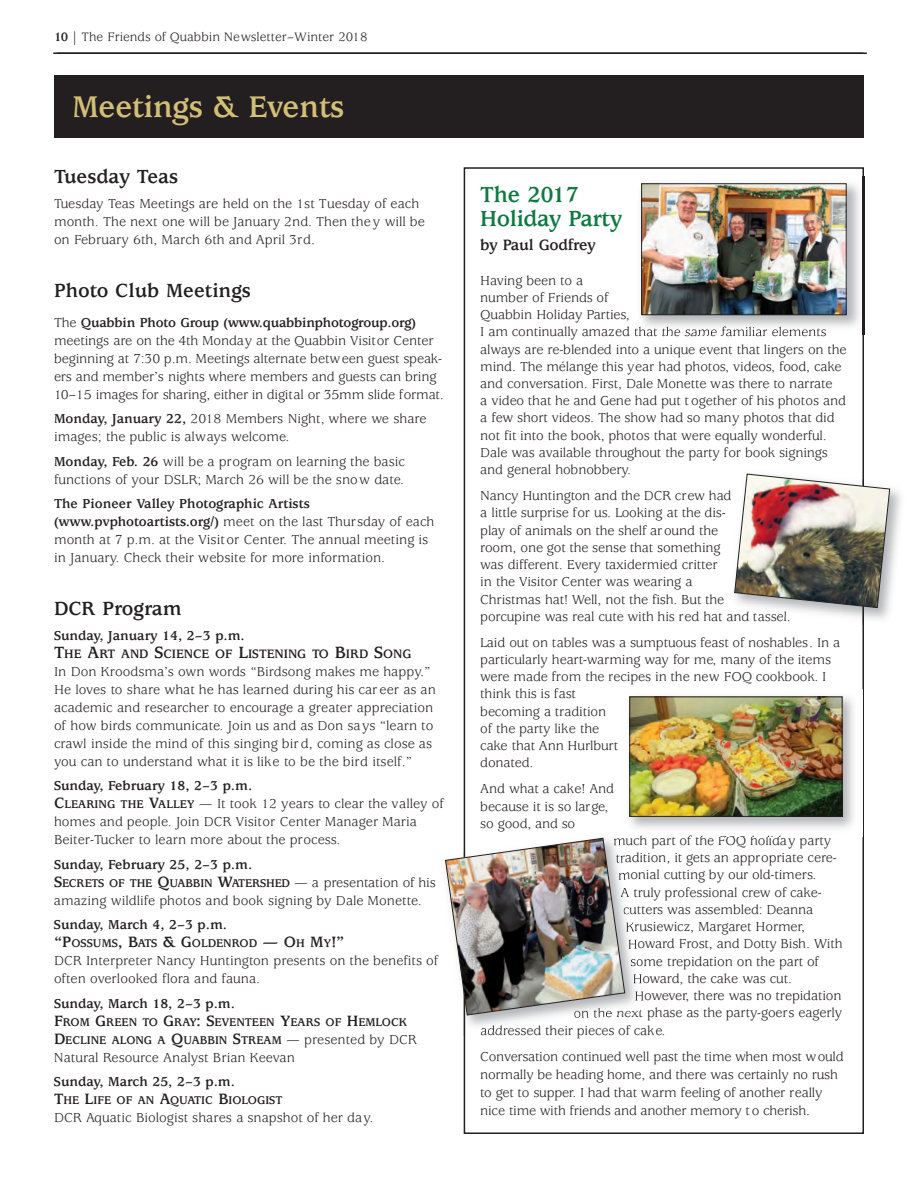
<style>
.page{position:relative;width:918px;height:1188px;background:#fff}
.page>*{position:absolute;margin:0;border:0;box-sizing:border-box;transform-origin:0 0}
.t1{font:700 33px "Usherwood";letter-spacing:-.01em;color:#d3bf75}
.t2{font:700 24px/24px "Usherwood";letter-spacing:-.01em;color:#0d793f}
.t3{font:700 21px "Usherwood";color:#231f20}
.t4{font:700 16.5px "Usherwood";letter-spacing:-.01em;color:#231f20}
.t5{font:14.25px/17.2px "Usherwood";letter-spacing:-.01em;color:#231f20}
.t6{font:700 14.25px "Usherwood";color:#231f20}
.t7{font:13.5px "Usherwood";color:#231f20}
.t8{font:700 13.5px "Usherwood";color:#231f20}
.t9{font:700 12.3px/18px "Usherwood";color:#231f20}
.s1{font-weight:700}
.s2{font-size:18px}
.s3{font-weight:700;font-size:16.5px}
.s4{font-weight:700;font-size:12.3px}
.s5{font-size:16.5px}
.s6{font-weight:400;font-size:14.25px}
</style>
<div class="page">
<hr style="left:53px;top:52px;width:810px;height:2px;background:#231f20">
<hr style="left:57px;top:52px;width:810px;height:2px;background:#231f20">
<div style="left:54px;top:75px;width:810px;height:63px;background:#231f20"></div>
<img style="left:635px;top:177px;width:230px;height:157px">
<img style="left:863px;top:177px;width:1px;height:157px">
<img style="left:643px;top:185px;width:202px;height:128px">
<div style="left:641px;top:183px;width:206px;height:132px;border:1px solid #231f20"></div>
<img style="left:629px;top:696px;width:224px;height:140px">
<img style="left:646px;top:835px;width:29px;height:1px">
<img style="left:631px;top:699px;width:210px;height:116px">
<div style="left:629px;top:697px;width:214px;height:120px;border:1px solid #231f20"></div>
<img style="left:465px;top:829px;width:181px;height:207px">
<img style="left:463px;top:1016px;width:2px;height:20px">
<img style="left:614px;top:835px;width:10px;height:2px">
<img style="left:574px;top:1016px;width:69px;height:2px">
<img style="left:481px;top:1025px;width:52px;height:9px">
<img style="left:445px;top:837px;width:200px;height:179px">
<img style="left:747px;top:466px;width:116px;height:159px">
<img style="left:863px;top:608px;width:1px;height:17px">
<img style="left:734px;top:473px;width:157px;height:135px">
<p class="t7" style="left:54px;top:29px;width:315px"><span class="s1">10 |</span> The Friends of Quabbin Newsletter–Winter 2018</p>
<h1 class="t1" style="left:72px;top:95px;width:274px">Meetings &amp; Events</h1>
<h3 class="t3" style="left:54px;top:169px;width:126px">Tuesday Teas</h3>
<p class="t5" style="left:54px;top:195px;width:373px;line-height:18px">Tuesday Teas Meetings are held on the 1st Tuesday of each month. The next one will be January 2nd. Then the y will be on February 6th, March 6th and April 3rd.</p>
<h3 class="t3" style="left:54px;top:282px;width:198px">Photo Club Meetings</h3>
<p class="t5" style="left:54px;top:314px;width:391px;line-height:18px">The <span class="s1">Quabbin Photo Group (www.quabbinphotogroup.org) </span>meetings are on the 4th Monday at the Quabbin Visitor Center beginning at 7:30 p.m. Meetings alternate between guest speak&shy;ers and member’s nights where members and guests can bring 10–15 images for sharing, either in digital or 35mm slide format.</p>
<p class="t5" style="left:54px;top:410px;width:374px;line-height:18px"><span class="s1">Monday, January 22,</span> 2018 Members Night, where we share images; the public is always welcome.</p>
<p class="t5" style="left:54px;top:453px;width:353px;line-height:18px"><span class="s1">Monday, Feb. 26</span> will be a program on learning the basic functions of your DSLR; March 26 will be the snow date.</p>
<p class="t5" style="left:54px;top:495px;width:382px;line-height:18px"><span class="s1">The Pioneer Valley Photographic Artists (www.pvphotoartists.org/)</span> meet on the last Thursday of each month at 7 p.m. at the Visitor Center. The annual meeting is in January. Check their website for more information.</p>
<h3 class="t3" style="left:54px;top:601px;width:129px">DCR Program</h3>
<p class="t6" style="left:54px;top:630px;width:192px">Sunday, January 14, 2–3 p.m.</p>
<p class="t8" style="left:54px;top:649px;width:359px"><span class="s2">T</span>HE <span class="s2">A</span>RT AND <span class="s2">S</span>CIENCE OF <span class="s2">L</span>ISTENING TO <span class="s2">B</span>IRD <span class="s2">S</span>ONG</p>
<p class="t5" style="left:54px;top:663px;width:383px;line-height:18px">In Don Kroodsma’s own words “Birdsong makes me happy.” He loves to share what he has learned during his car eer as an academic and researcher to encourage a greater appreciation of how birds communicate. Join us and as Don says “learn to crawl inside the mind of this singing bir d, coming as close as you can to understand what it is like to be the bird itself.”</p>
<p class="t5" style="left:54px;top:777px;width:391px;line-height:18px"><span class="s1">Sunday, February 18, 2 –3 p.m.<br></span><span class="s3">C</span><span class="s4">LEARING THE</span> <span class="s3">V</span><span class="s4">ALLEY</span> — It took 12 years to clear the valley of homes and people. Join DCR Visitor Center Manager Maria Beiter-Tucker to learn more about the process.</p>
<p class="t6" style="left:54px;top:859px;width:200px">Sunday, February 25, 2–3 p.m.</p>
<p class="t9" style="left:54px;top:875px;width:383px"><span class="s5">S</span>ECRETS OF THE <span class="s5">Q</span>UABBIN <span class="s5">W</span>ATERSHED <span class="s6">— a presentation of his</span></p>
<p class="t5" style="left:54px;top:892px;width:369px">amazing wildlife photos and book signing by Dale Monette.</p>
<p class="t6" style="left:54px;top:919px;width:175px">Sunday, March 4, 2–3 p.m.</p>
<p class="t9" style="left:54px;top:936px;width:292px"><span class="s5">“P</span>OSSUMS<span class="s5">, B</span>ATS <span class="s5">&amp; G</span>OLDENROD <span class="s5">— O</span>H <span class="s5">M</span>Y<span class="s5">!”</span></p>
<p class="t5" style="left:54px;top:952px;width:386px;line-height:18px">DCR Interpreter Nancy Huntington presents on the benefits of often overlooked flora and fauna.</p>
<p class="t6" style="left:54px;top:998px;width:183px">Sunday, March 18, 2–3 p.m.</p>
<p class="t9" style="left:54px;top:1014px;width:364px"><span class="s5">F</span>ROM <span class="s5">G</span>REEN TO <span class="s5">G</span>RAY<span class="s5">: S</span>EVENTEEN <span class="s5">Y</span>EARS OF <span class="s5">H</span>EMLOCK<br><span class="s5">D</span>ECLINE ALONG A <span class="s5">Q</span>UABBIN <span class="s5">S</span>TREAM <span class="s6">— presented by DCR</span></p>
<p class="t5" style="left:54px;top:1049px;width:242px">Natural Resource Analyst Brian Keevan</p>
<p class="t6" style="left:54px;top:1076px;width:183px">Sunday, March 25, 2–3 p.m.</p>
<p class="t9" style="left:54px;top:1093px;width:230px"><span class="s5">T</span>HE <span class="s5">L</span>IFE OF AN <span class="s5">A</span>QUATIC <span class="s5">B</span>IOLOGIST</p>
<p class="t5" style="left:54px;top:1110px;width:321px">DCR Aquatic Biologist shares a snapshot of her day.</p>
<h2 class="t2" style="left:480px;top:184px;width:143px">The 2017<br>Holiday Party</h2>
<p class="t4" style="left:480px;top:239px;width:117px">by Paul Godfrey</p>
<p class="t5" style="left:480px;top:272px;width:368px">Having been to a<br>number of Friends of<br>Quabbin Holiday Parties,<br>I am continually amazed that the same familiar elements always are re-blended into a unique event that lingers on the mind. The mélange this year had photos, videos, food, cake and conversation. First, Dale Monette was there to narrate<br>a video that he and Gene had put t ogether of his photos and a few short videos. The show had so many photos that did not fit into the book, photos that were equally wonderful.<br>Dale was available throughout the party for book signings and general hobnobbery.</p>
<p class="t5" style="left:480px;top:488px;width:312px">Nancy Huntington and the DCR crew had<br>a little surprise for us. Looking at the dis-<br>play of animals on the shelf around the<br>room, one got the sense that something<br>was different. Every taxidermied critter<br>in the Visitor Center was wearing a<br>Christmas hat! Well, not the fish. But the<br>porcupine was real cute with his red hat and tassel.</p>
<p class="t5" style="left:480px;top:634px;width:362px">Laid out on tables was a sumptuous feast of noshables. In a particularly heart-warming way for me, many of the items were made from the recipes in the new FOQ cookbook. I think this is fast<br>becoming a tradition<br>of the party like the<br>cake that Ann Hurlburt<br>donated.</p>
<p class="t5" style="left:480px;top:781px;width:135px">And what a cake! And</p>
<p class="t5" style="left:480px;top:798px;width:130px">because it is so large,</p>
<p class="t5" style="left:480px;top:815px;width:97px">so good, and so</p>
<p class="t5" style="left:613px;top:832px;width:220px">much part of the FOQ holiday party</p>
<p class="t5" style="left:616px;top:850px;width:223px">tradition, it gets an appropriate cere-</p>
<p class="t5" style="left:618px;top:867px;width:200px">monial cutting by our old-timers.</p>
<p class="t5" style="left:620px;top:884px;width:203px">A truly professional crew of cake-</p>
<p class="t5" style="left:623px;top:901px;width:192px">cutters was assembled: Deanna</p>
<p class="t5" style="left:625px;top:919px;width:181px">Krusiewicz, Margaret Hormer,</p>
<p class="t5" style="left:628px;top:936px;width:217px">Howard Frost, and Dotty Bish. With</p>
<p class="t5" style="left:630px;top:953px;width:190px">some trepidation on the part of</p>
<p class="t5" style="left:633px;top:970px;width:161px">Howard, the cake was cut.</p>
<p class="t5" style="left:634px;top:988px;width:209px">However, there was no trepidation</p>
<p class="t5" style="left:573px;top:1005px;width:270px">on the next phase as the party-goers eagerly</p>
<p class="t5" style="left:480px;top:1022px;width:187px">addressed their pieces of cake.</p>
<p class="t5" style="left:480px;top:1048px;width:365px;line-height:18px">Conversation continued well past the time when most would normally be heading home, and there was certainly no rush to get to supper. I had that warm feeling of another really nice time with friends and another memory to cherish.</p>
</div>
